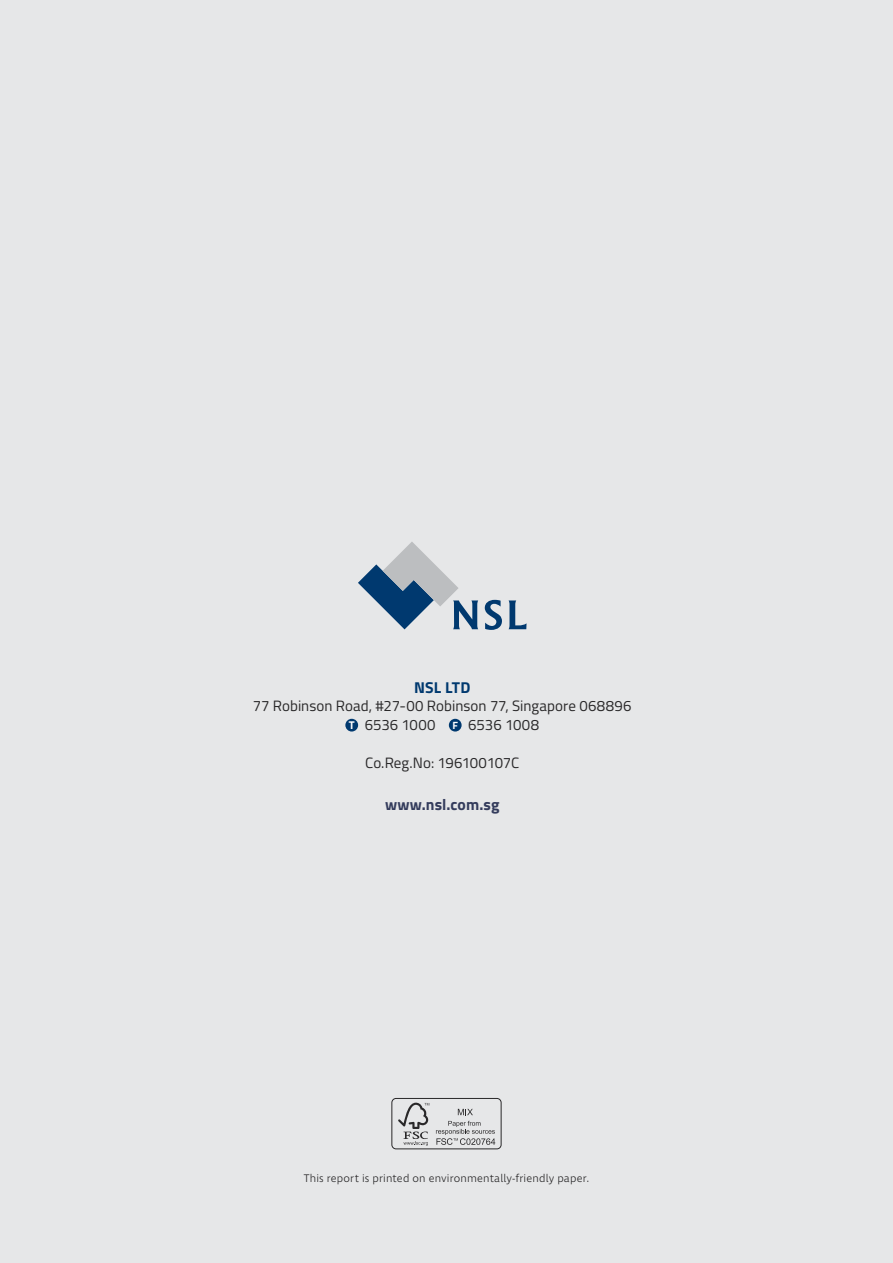
<style>
.page{position:relative;width:893px;height:1263px;background:#e6e7e8}
.page>*{position:absolute;margin:0;border:0;box-sizing:border-box;transform-origin:0 0}
.t1{font:700 15.75px "Titillium Web";letter-spacing:.005em;color:#343c5c}
.t2{font:700 15.75px "Titillium Web";letter-spacing:.01em;color:#00396f}
.t3{font:15px/18.8px "Titillium Web";letter-spacing:.005em;color:#292829;text-align:center}
.t4{font:11.25px "Ingra Regular 7";letter-spacing:.015em;color:#292829}
.s1{font-weight:700;font-size:11.25px;color:#fff}
.s2{font-weight:700;font-size:10.5px;color:#fff}
</style>
<div class="page">
<div style="left:345px;top:719px;width:13px;height:12px;background:#00396f;border-radius:50%"></div>
<div style="left:449px;top:719px;width:13px;height:12px;background:#00396f;border-radius:50%"></div>
<svg style="left:358px;top:542px;width:120px;height:87px"></svg>
<svg style="left:485px;top:600px;width:17px;height:30px"></svg>
<svg style="left:509px;top:600px;width:18px;height:29px"></svg>
<div style="left:392px;top:1098px;width:109px;height:51px;border:1px solid #292829;border-radius:4px"></div>
<svg style="left:436px;top:1121px;width:59px;height:24px"></svg>
<svg style="left:458px;top:1109px;width:15px;height:6px"></svg>
<svg style="left:398px;top:1103px;width:31px;height:42px"></svg>
<p class="t2" style="left:414px;top:675px;width:58px">NSL LTD</p>
<p class="t3" style="left:253px;top:696px;width:380px">77 Robinson Road, #27-00 Robinson 77, Singapore 068896<br><span class="s1">T</span> 6536 1000 <span class="s2">F</span> 6536 1008</p>
<p class="t3" style="left:365px;top:752px;width:156px">Co.Reg.No: 196100107C</p>
<p class="t1" style="left:385px;top:793px;width:116px">www.nsl.com.sg</p>
<p class="t4" style="left:304px;top:1172px;width:287px">This report is printed on environmentally-friendly paper.</p>
</div>
